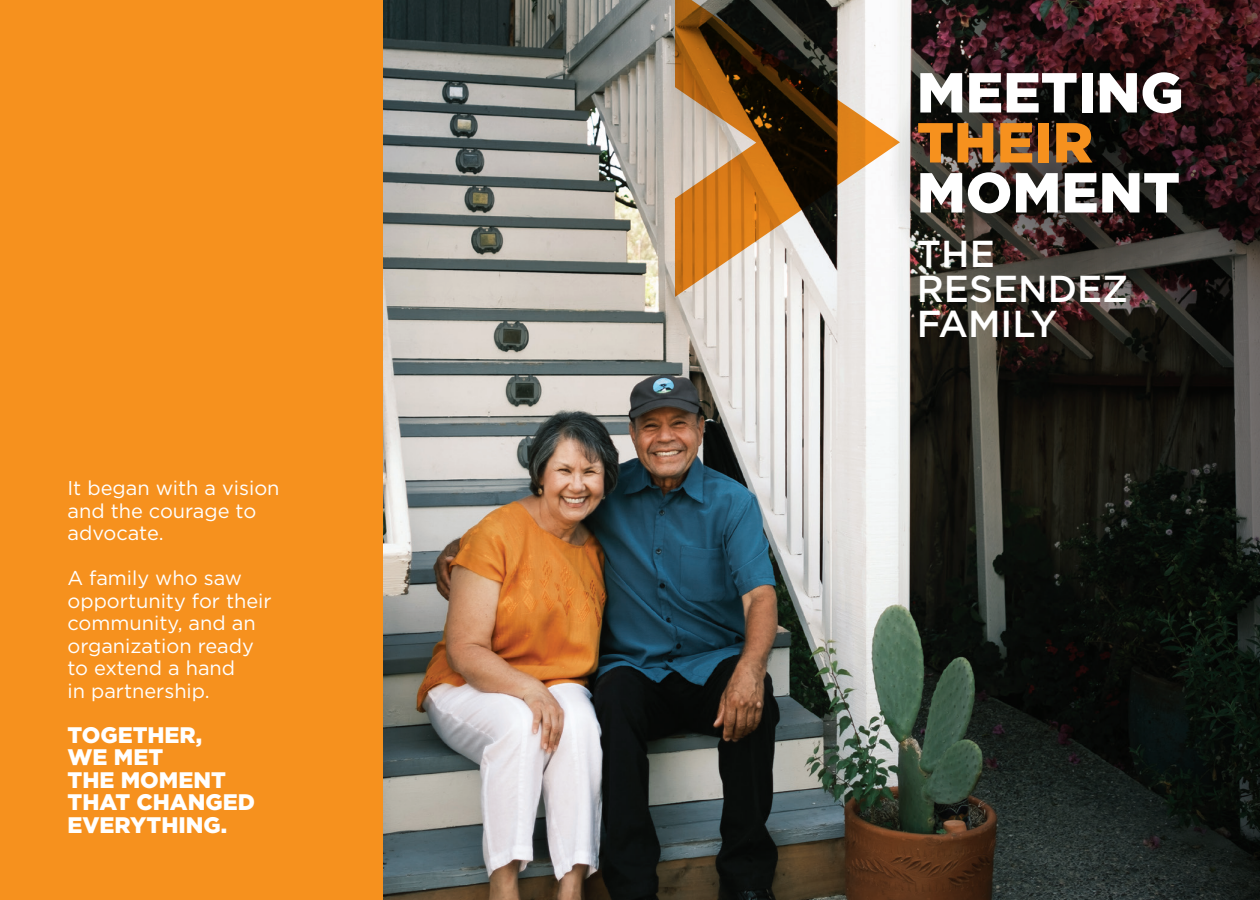
<style>
.page{position:relative;width:1260px;height:900px;background:#fff}
.page>*{position:absolute;margin:0;border:0;box-sizing:border-box;transform-origin:0 0}
.t1{font:900 56.25px "Gotham";color:#fff}
.t2{font:900 56.25px "Gotham";color:#f6911e}
.t3{font:500 37.5px/35px "Gotham";color:#fff}
.t4{font:900 22.5px/22.5px "Gotham";color:#fff}
.t5{font:20px/22.5px "Gotham";color:#fff}
</style>
<div class="page">
<img style="left:382px;top:0;width:507px;height:900px">
<svg style="left:889px;top:0;width:371px;height:900px;background:#292622"></svg>
<div style="left:0;top:0;width:382px;height:900px;background:#f6911e"></div>
<svg style="left:675px;top:0;width:225px;height:297px"></svg>
<p class="t5" style="left:68px;top:476px;width:214px">It began with a vision and the courage to advocate.</p>
<p class="t5" style="left:68px;top:566px;width:206px">A family who saw opportunity for their community, and an organization ready to extend a hand<br>in partnership.</p>
<p class="t4" style="left:68px;top:723px;width:189px">TOGETHER,<br>WE MET<br>THE MOMENT<br>THAT CHANGED<br>EVERYTHING.</p>
<p class="t1" style="left:917px;top:54px;width:268px">MEETING</p>
<p class="t2" style="left:917px;top:104px;width:178px">THEIR</p>
<p class="t1" style="left:917px;top:154px;width:265px">MOMENT</p>
<p class="t3" style="left:917px;top:236px;width:213px">THE<br>RESENDEZ<br>FAMILY</p>
</div>
